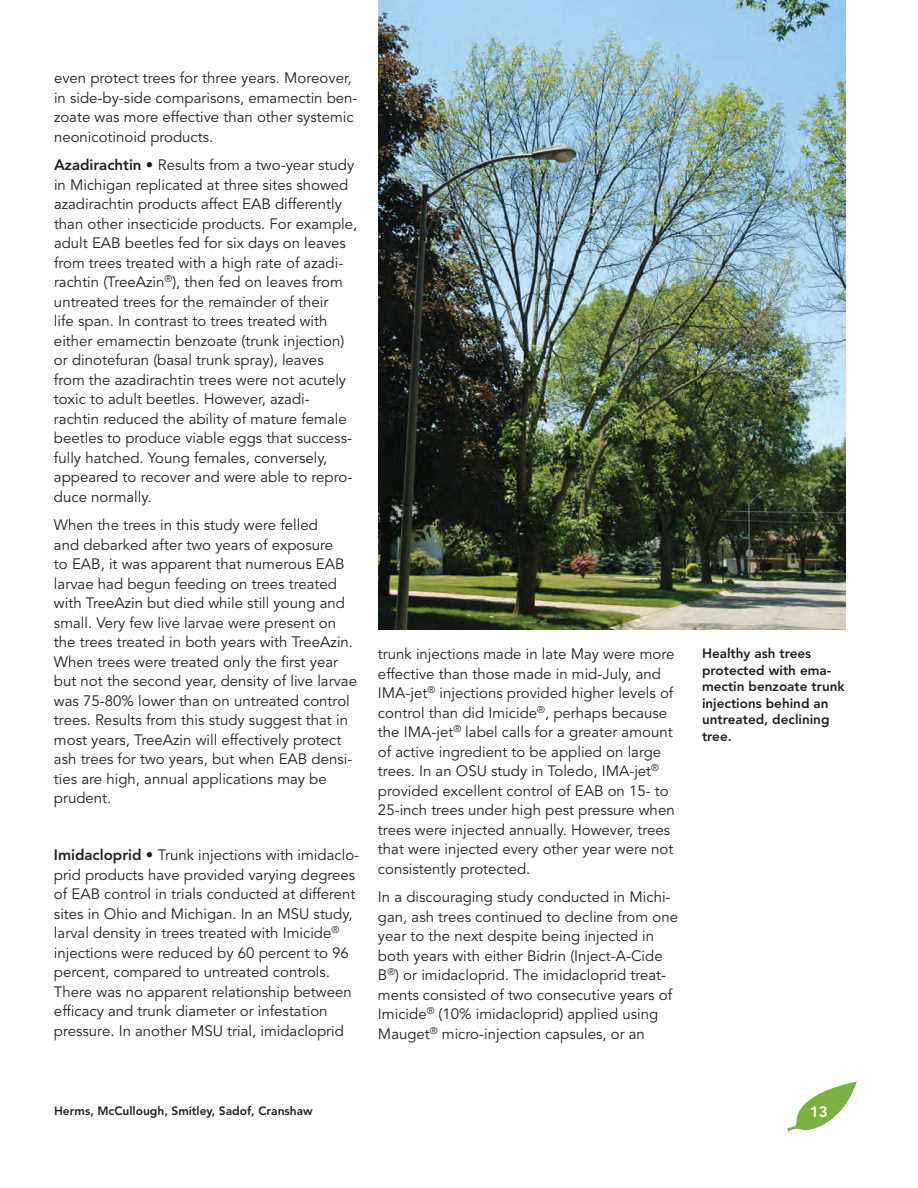
<style>
.page{position:relative;width:918px;height:1188px;background:#fff}
.page>*{position:absolute;margin:0;border:0;box-sizing:border-box;transform-origin:0 0}
.t1{font:15px/19.5px "Avenir LT Std";color:#231f20}
.t2{font:800 15px "Avenir LT Std";color:#fff}
.t3{font:800 13.5px/16.5px "Avenir LT Std";color:#231f20}
.t4{font:800 12px "Avenir LT Std";color:#231f20}
.s1{font-weight:800}
</style>
<div class="page">
<svg style="left:787px;top:1081px;width:70px;height:51px"></svg>
<img style="left:378px;top:0;width:468px;height:630px">
<p class="t1" style="left:54px;top:69px;width:305px">even protect trees for three years. Moreover, in side-by-side comparisons, emamectin ben&shy;zoate was more effective than other systemic neonicotinoid products.</p>
<p class="t1" style="left:54px;top:156px;width:305px"><span class="s1">Azadirachtin •</span> Results from a two-year study in Michigan replicated at three sites showed azadirachtin products affect EAB differently than other insecticide products. For example, adult EAB beetles fed for six days on leaves from trees treated with a high rate of azadi&shy;rachtin (TreeAzin<sup>®</sup>), then fed on leaves from untreated trees for the remainder of their<br>life span. In contrast to trees treated with either emamectin benzoate (trunk injection) or dinotefuran (basal trunk spray), leaves from the azadirachtin trees were not acutely toxic to adult beetles. However, azadi&shy;rachtin reduced the ability of mature female beetles to produce viable eggs that success&shy;fully hatched. Young females, conversely, appeared to recover and were able to repro&shy;duce normally.</p>
<p class="t1" style="left:54px;top:516px;width:305px">When the trees in this study were felled<br>and debarked after two years of exposure<br>to EAB, it was apparent that numerous EAB larvae had begun feeding on trees treated with TreeAzin but died while still young and small. Very few live larvae were present on the trees treated in both years with TreeAzin.<br>When trees were treated only the first year but not the second year, density of live larvae was 75-80% lower than on untreated control trees. Results from this study suggest that in most years, TreeAzin will effectively protect ash trees for two years, but when EAB densi&shy;ties are high, annual applications may be prudent.</p>
<p class="t1" style="left:54px;top:846px;width:307px"><span class="s1">Imidacloprid •</span> Trunk injections with imidaclo&shy;prid products have provided varying degrees of EAB control in trials conducted at different sites in Ohio and Michigan. In an MSU study, larval density in trees treated with Imicide<sup>® </sup>injections were reduced by 60 percent to 96 percent, compared to untreated controls.<br>There was no apparent relationship between efficacy and trunk diameter or infestation pressure. In another MSU trial, imidacloprid</p>
<p class="t1" style="left:378px;top:645px;width:298px">trunk injections made in late May were more effective than those made in mid-July, and IMA-jet<sup>®</sup> injections provided higher levels of control than did Imicide<sup>®</sup>, perhaps because the IMA-jet<sup>®</sup> label calls for a greater amount of active ingredient to be applied on large trees. In an OSU study in Toledo, IMA-jet<sup>® </sup>provided excellent control of EAB on 15- to 25-inch trees under high pest pressure when trees were injected annually. However, trees that were injected every other year were not consistently protected.</p>
<p class="t1" style="left:378px;top:888px;width:302px">In a discouraging study conducted in Michi&shy;gan, ash trees continued to decline from one year to the next despite being injected in both years with either Bidrin (Inject-A-Cide B<sup>®</sup>) or imidacloprid. The imidacloprid treat&shy;ments consisted of two consecutive years of Imicide<sup>®</sup> (10% imidacloprid) applied using Mauget<sup>®</sup> micro-injection capsules, or an</p>
<p class="t3" style="left:702px;top:645px;width:144px">Healthy ash trees protected with ema&shy;mectin benzoate trunk injections behind an untreated, declining tree.</p>
<p class="t4" style="left:54px;top:1103px;width:260px">Herms, McCullough, Smitley, Sadof, Cranshaw</p>
<p class="t2" style="left:810px;top:1103px;width:19px">13</p>
</div>
